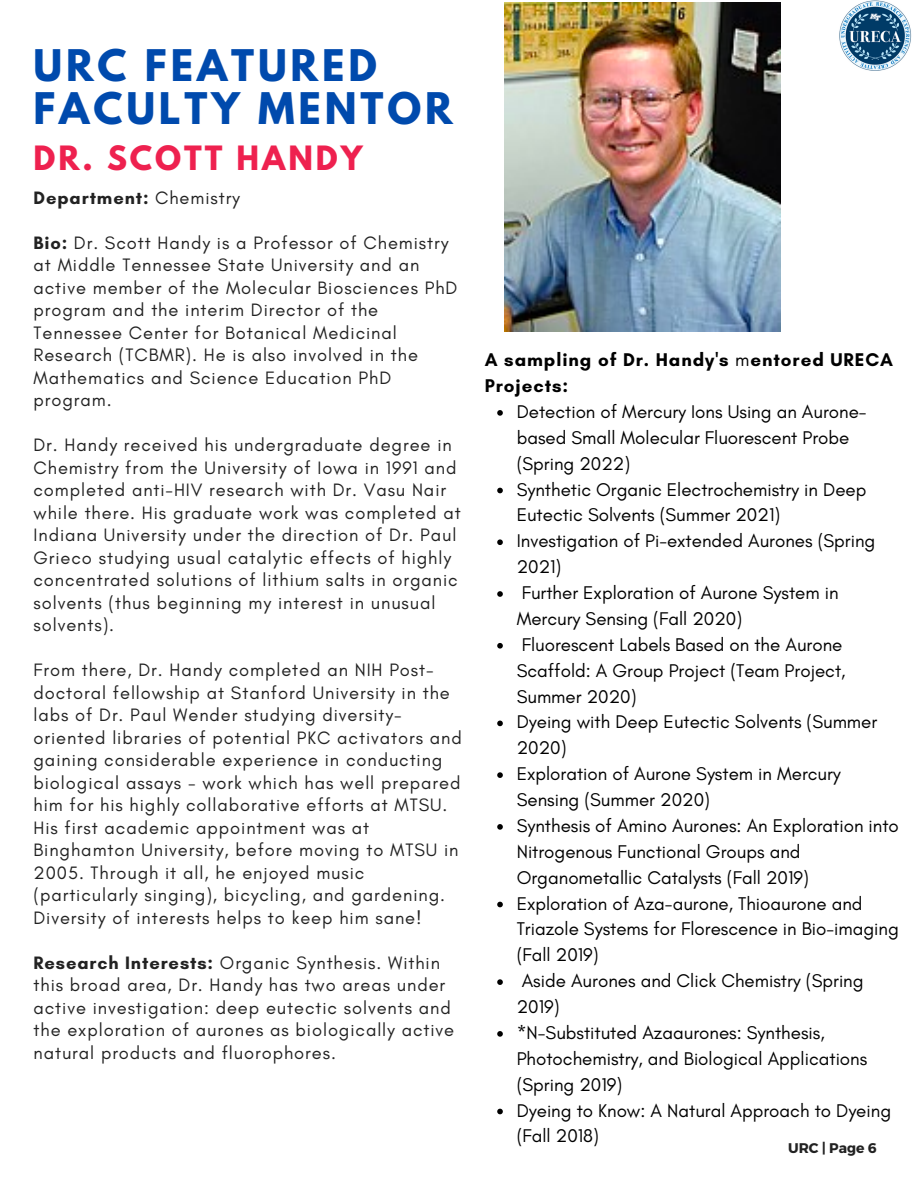
<style>
.page{position:relative;width:918px;height:1188px;background:#fff}
.page>*{position:absolute;margin:0;border:0;box-sizing:border-box;transform-origin:0 0}
.t1{font:700 38.55px/43.8px "League Spartan";letter-spacing:.1em;color:#004aad}
.t2{font:700 29.7px "League Spartan";letter-spacing:.1em;color:#ee214f}
.t3{font:18.75px/25.8px "Glacial Indifference";color:#000}
.t4{font:700 18.75px/25.8px "Glacial Indifference";letter-spacing:.05em;color:#000}
.t5{font:18.3px/22.5px "Glacial Indifference";letter-spacing:.05em;color:#222}
.t6{font:700 18.3px "Glacial Indifference";letter-spacing:.05em;color:#222}
.t7{font:700 13.95px "Montserrat";color:#222}
.s1{font-weight:400}
.s2{font-weight:700}
</style>
<div class="page">
<img style="left:839px;top:0;width:73px;height:71px">
<img style="left:504px;top:3px;width:277px;height:328px">
<svg style="left:497px;top:410px;width:6px;height:6px"></svg>
<svg style="left:497px;top:488px;width:6px;height:5px"></svg>
<svg style="left:497px;top:539px;width:6px;height:6px"></svg>
<svg style="left:497px;top:591px;width:6px;height:6px"></svg>
<svg style="left:497px;top:643px;width:6px;height:6px"></svg>
<svg style="left:497px;top:721px;width:6px;height:5px"></svg>
<svg style="left:497px;top:772px;width:6px;height:6px"></svg>
<svg style="left:497px;top:824px;width:6px;height:6px"></svg>
<svg style="left:497px;top:902px;width:6px;height:5px"></svg>
<svg style="left:497px;top:979px;width:6px;height:6px"></svg>
<svg style="left:497px;top:1031px;width:6px;height:6px"></svg>
<svg style="left:497px;top:1109px;width:6px;height:5px"></svg>
<h1 class="t1" style="left:34px;top:48px;width:421px">URC FEATURED<br>FACULTY MENTOR</h1>
<h2 class="t2" style="left:34px;top:143px;width:331px">DR. SCOTT HANDY</h2>
<p class="t6" style="left:34px;top:186px;width:208px">Department: <span class="s1">Chemistry</span></p>
<p class="t5" style="left:34px;top:231px;width:425px"><span class="s2">Bio:</span> Dr. Scott Handy is a Professor of Chemistry at Middle Tennessee State University and an active member of the Molecular Biosciences PhD program and the interim Director of the Tennessee Center for Botanical Medicinal Research (TCBMR). He is also involved in the Mathematics and Science Education PhD program.</p>
<p class="t5" style="left:34px;top:434px;width:429px">Dr. Handy received his undergraduate degree in Chemistry from the University of Iowa in 1991 and completed anti-HIV research with Dr. Vasu Nair while there. His graduate work was completed at Indiana University under the direction of Dr. Paul Grieco studying usual catalytic effects of highly concentrated solutions of lithium salts in organic solvents (thus beginning my interest in unusual solvents).</p>
<p class="t5" style="left:34px;top:659px;width:430px">From there, Dr. Handy completed an NIH Post&shy;doctoral fellowship at Stanford University in the labs of Dr. Paul Wender studying diversity&shy;oriented libraries of potential PKC activators and gaining considerable experience in conducting biological assays - work which has well prepared him for his highly collaborative efforts at MTSU.<br>His first academic appointment was at Binghamton University, before moving to MTSU in 2005. Through it all, he enjoyed music (particularly singing), bicycling, and gardening.<br>Diversity of interests helps to keep him sane!</p>
<p class="t5" style="left:34px;top:951px;width:422px"><span class="s2">Research Interests:</span> Organic Synthesis. Within this broad area, Dr. Handy has two areas under active investigation: deep eutectic solvents and the exploration of aurones as biologically active natural products and fluorophores.</p>
<p class="t4" style="left:485px;top:347px;width:410px">A sampling of Dr. Handy's <span class="s1">m</span>entored URECA<br>Projects:</p>
<p class="t3" style="left:517px;top:398px;width:384px">Detection of Mercury Ions Using an Aurone&shy;based Small Molecular Fluorescent Probe (Spring 2022)<br>Synthetic Organic Electrochemistry in Deep<br>Eutectic Solvents (Summer 2021)<br>Investigation of Pi-extended Aurones (Spring<br>2021)<br>Further Exploration of Aurone System in<br>Mercury Sensing (Fall 2020)<br>Fluorescent Labels Based on the Aurone<br>Scaffold: A Group Project (Team Project,<br>Summer 2020)<br>Dyeing with Deep Eutectic Solvents (Summer<br>2020)<br>Exploration of Aurone System in Mercury<br>Sensing (Summer 2020)<br>Synthesis of Amino Aurones: An Exploration into<br>Nitrogenous Functional Groups and<br>Organometallic Catalysts (Fall 2019)<br>Exploration of Aza-aurone, Thioaurone and<br>Triazole Systems for Florescence in Bio-imaging (Fall 2019)<br>Aside Aurones and Click Chemistry (Spring<br>2019)<br>*N-Substituted Azaaurones: Synthesis,<br>Photochemistry, and Biological Applications (Spring 2019)<br>Dyeing to Know: A Natural Approach to Dyeing (Fall 2018)</p>
<p class="t7" style="left:788px;top:1139px;width:90px">URC | Page 6</p>
</div>
